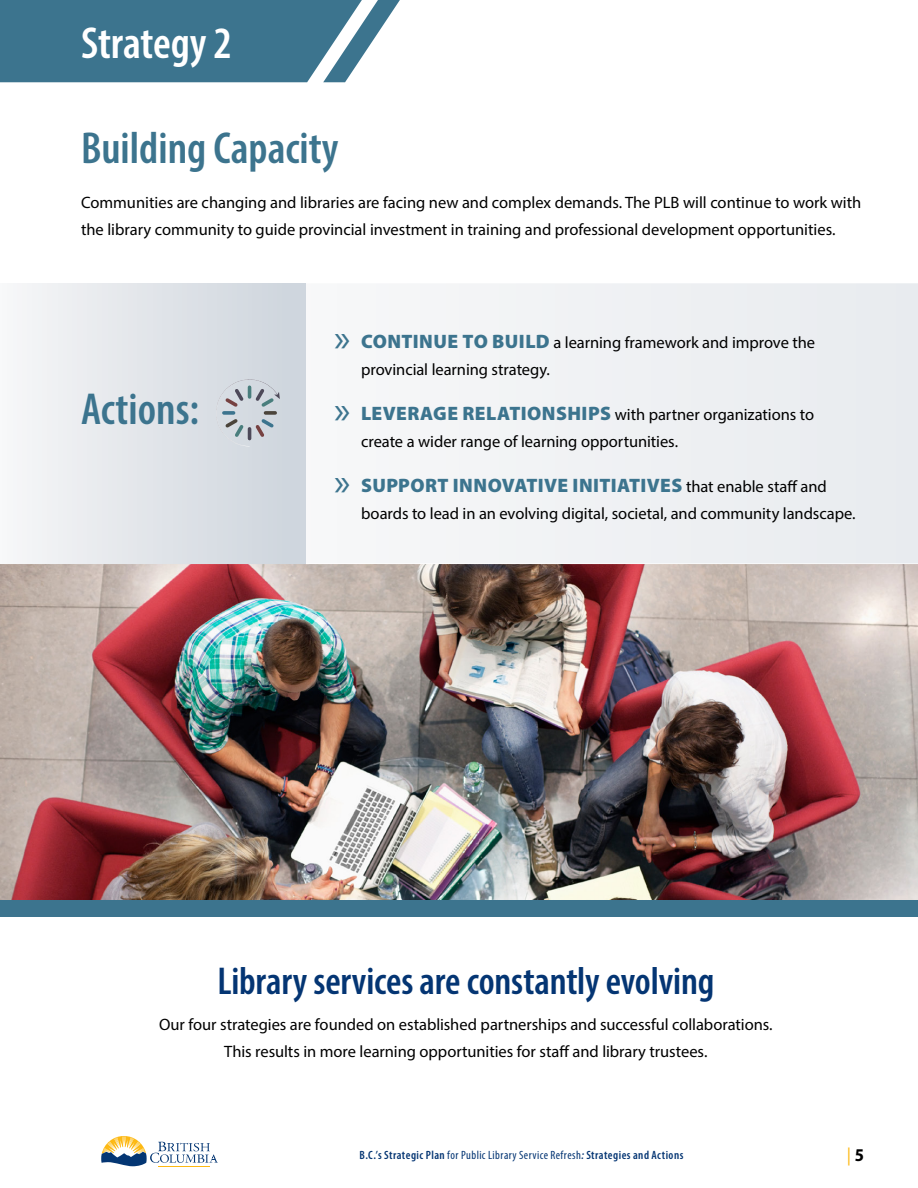
<style>
.page{position:relative;width:918px;height:1188px;background:#fff}
.page>*{position:absolute;margin:0;border:0;box-sizing:border-box;transform-origin:0 0}
.t1{font:600 condensed 45px "Myriad Pro";color:#3c748e}
.t2{font:600 condensed 45px "Myriad Pro";color:#fff}
.t3{font:600 condensed 39px "Myriad Pro";letter-spacing:-.005em;color:#043573}
.t4{font:900 19.5px "Myriad Pro";letter-spacing:.015em;color:#3c748e}
.t5{font:18px "Myriad Pro";color:#fdb813}
.t6{font:16.5px/27px "Myriad Pro";color:#000}
.t7{font:600 condensed 12px "Myriad Pro";letter-spacing:.04em;color:#043573}
.s1{font-size:39px;color:#3c748e}
.s2{font-weight:900;font-size:19.5px;color:#3c748e}
.s3{font-weight:400;font-size:39px}
.s4{font-weight:400;font-size:16.5px;color:#000}
.s5{font-weight:400}
.s6{font-style:italic}
.s7{font-weight:700;font-stretch:semi-condensed;color:#000}
</style>
<div class="page">
<hr style="left:158px;top:1166px;width:52px;height:1px;background:#fdb913">
<svg style="left:101px;top:1136px;width:117px;height:30px"></svg>
<div style="left:305px;top:283px;width:613px;height:280px;background:#f0f1f4"></div>
<div style="left:0;top:283px;width:305px;height:281px;background:linear-gradient(to right,#f7f7f8,#ccd4dc)"></div>
<svg style="left:0;top:0;width:400px;height:82px;background:#4f8199"></svg>
<svg style="left:278px;top:386px;width:2px;height:54px"></svg>
<img style="left:0;top:564px;width:918px;height:336px">
<div style="left:0;top:900px;width:918px;height:17px;background:#3c748e"></div>
<img style="left:216px;top:379px;width:62px;height:67px">
<h2 class="t2" style="left:81px;top:15px;width:152px">Strategy 2</h2>
<h3 class="t1" style="left:81px;top:121px;width:259px">Building Capacity</h3>
<p class="t6" style="left:81px;top:189px;width:782px">Communities are changing and libraries are facing new and complex demands. The PLB will continue to work with the library community to guide provincial investment in training and professional development opportunities.</p>
<h4 class="t1" style="left:81px;top:381px;width:120px">Actions:</h4>
<p class="t6" style="left:361px;top:329px;width:456px;text-indent:-27px"><span class="s1">»</span> <span class="s2">CONTINUE TO BUILD</span> a learning framework and improve the provincial learning strategy.</p>
<p class="t6" style="left:361px;top:401px;width:454px;text-indent:-27px"><span class="s1">»</span> <span class="s2">LEVERAGE RELATIONSHIPS</span> with partner organizations to create a wider range of learning opportunities.</p>
<p class="t4" style="left:334px;top:473px;width:494px"><span class="s3">»</span> SUPPORT INNOVATIVE INITIATIVES <span class="s4">that enable staf and</span></p>
<p class="t6" style="left:361px;top:500px;width:496px">boards to lead in an evolving digital, societal, and community landscape.</p>
<p class="t3" style="left:217px;top:957px;width:498px">Library services are constantly evolving</p>
<p class="t6" style="left:159px;top:1010px;width:615px;text-align:center">Our four strategies are founded on established partnerships and successful collaborations.<br>This results in more learning opportunities for staf and library trustees.</p>
<p class="t7" style="left:360px;top:1148px;width:325px">B.C.’s Strategic Plan <span class="s5">for Public Library Service Refresh</span><span class="s6">:</span> Strategies and Actions</p>
<p class="t5" style="left:847px;top:1144px;width:19px">| <span class="s7">5</span></p>
</div>
